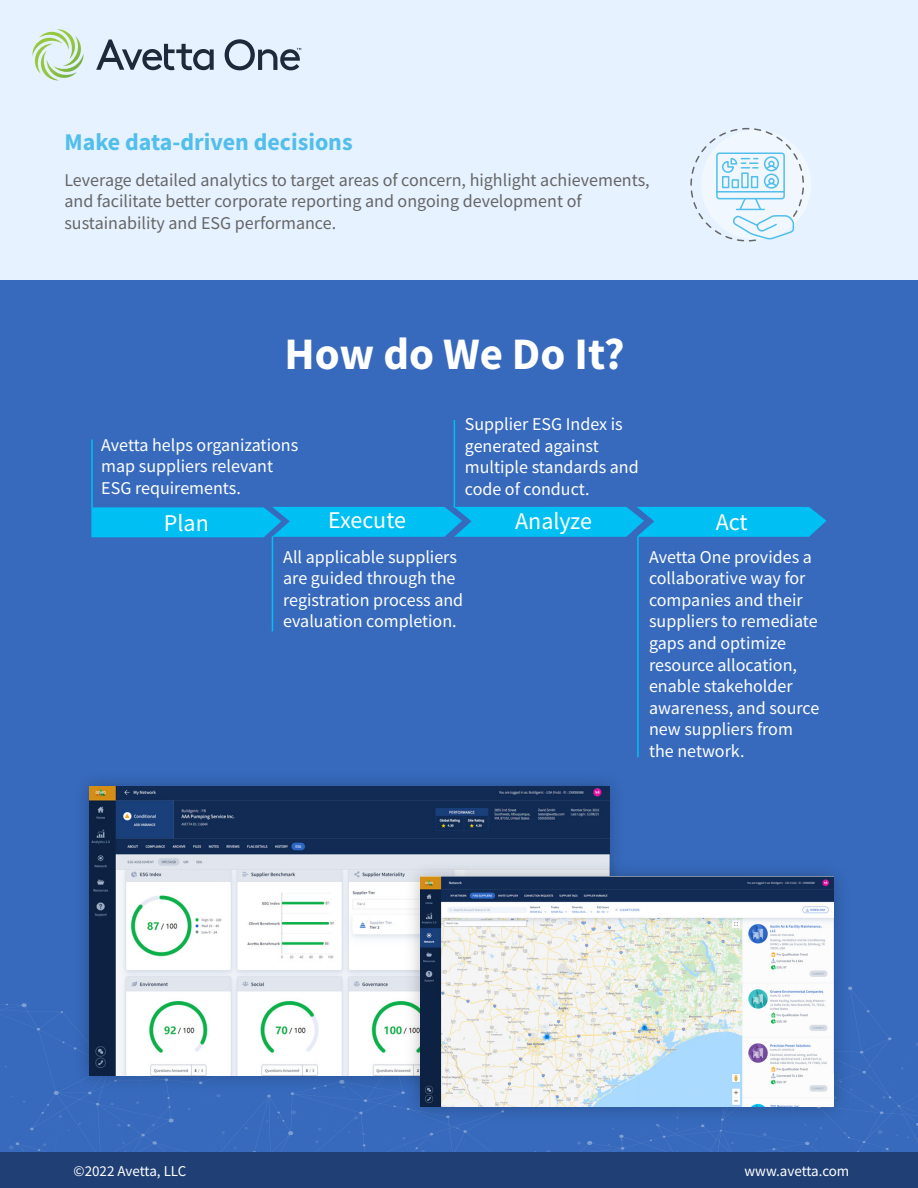
<style>
.page{position:relative;width:918px;height:1188px;background:#fff}
.page>*{position:absolute;margin:0;border:0;box-sizing:border-box;transform-origin:0 0}
.t1{font:700 45px "Source Sans Pro";color:#fff}
.t2{font:700 24px "Source Sans Pro";color:#52beec}
.t3{font:24px "Source Sans Pro";color:#fff}
.t4{font:18px/21.6px "Source Sans Pro";color:#fff}
.t5{font:18px/21.6px "Source Sans Pro";color:#666}
.t6{font:15px "Source Sans Pro";letter-spacing:-.005em;color:#fff}
</style>
<div class="page">
<div style="left:0;top:0;width:918px;height:280px;background:#e6f2ff"></div>
<div style="left:0;top:280px;width:918px;height:908px;background:#376abd"></div>
<svg style="left:5px;top:996px;width:913px;height:156px"></svg>
<img style="left:67px;top:780px;width:548px;height:318px">
<img style="left:89px;top:786px;width:520px;height:289px">
<img style="left:398px;top:854px;width:458px;height:275px">
<img style="left:420px;top:877px;width:413px;height:230px">
<svg style="left:690px;top:127px;width:114px;height:115px"></svg>
<svg style="left:91px;top:507px;width:736px;height:30px"></svg>
<hr style="left:91px;top:439px;width:2px;height:69px;background:#00c0f3">
<hr style="left:454px;top:420px;width:1px;height:88px;background:#00c0f3">
<hr style="left:637px;top:536px;width:2px;height:221px;background:#00c0f3">
<hr style="left:272px;top:536px;width:1px;height:95px;background:#00c0f3">
<svg style="left:32px;top:29px;width:51px;height:51px"></svg>
<svg style="left:96px;top:40px;width:118px;height:30px"></svg>
<svg style="left:225px;top:39px;width:76px;height:31px"></svg>
<div style="left:0;top:1152px;width:918px;height:36px;background:#203f75"></div>
<h2 class="t2" style="left:65px;top:126px;width:290px">Make data-driven decisions</h2>
<p class="t5" style="left:64px;top:169px;width:587px">Leverage detailed analytics to target areas of concern, highlight achievements, and facilitate better corporate reporting and ongoing development of sustainability and ESG performance.</p>
<h1 class="t1" style="left:284px;top:324px;width:342px">How do We Do It?</h1>
<p class="t4" style="left:101px;top:434px;width:198px">Avetta helps organizations map suppliers relevant<br>ESG requirements.</p>
<p class="t4" style="left:465px;top:413px;width:175px">Supplier ESG Index is generated against multiple standards and code of conduct.</p>
<h2 class="t3" style="left:164px;top:508px;width:46px">Plan</h2>
<h2 class="t3" style="left:328px;top:505px;width:79px">Execute</h2>
<h2 class="t3" style="left:515px;top:506px;width:78px">Analyze</h2>
<h2 class="t3" style="left:716px;top:507px;width:33px">Act</h2>
<p class="t4" style="left:283px;top:546px;width:182px">All applicable suppliers are guided through the registration process and evaluation completion.</p>
<p class="t4" style="left:649px;top:546px;width:172px">Avetta One provides a collaborative way for companies and their suppliers to remediate gaps and optimize resource allocation, enable stakeholder awareness, and source new suppliers from the network.</p>
<p class="t6" style="left:74px;top:1161px;width:114px">©2022 Avetta, LLC</p>
<p class="t6" style="left:744px;top:1161px;width:106px">www.avetta.com</p>
</div>
